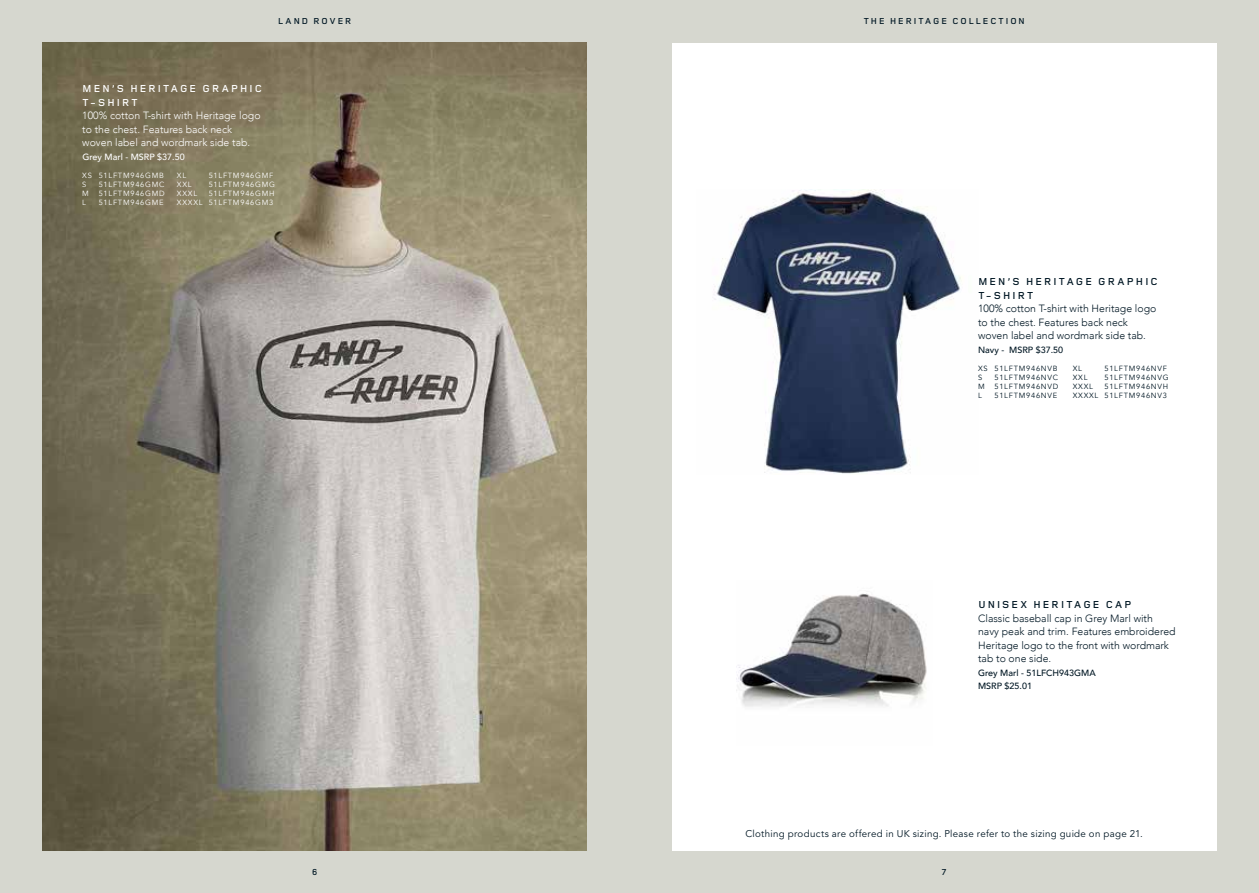
<style>
.page{position:relative;width:1259px;height:893px;background:#d6d7cf}
.page>*{position:absolute;margin:0;border:0;box-sizing:border-box;transform-origin:0 0}
.t1{font:300 10.5px/13.5px "Avenir";color:#001724}
.t2{font:300 10.5px/13.5px "Avenir";color:#fff}
.t3{font:600 10.5px/13.5px "Land Rover Wide";letter-spacing:.135em;color:#001724}
.t4{font:600 10.5px/13.5px "Land Rover Wide";letter-spacing:.135em;color:#fff}
.t5{font:9.75px "Avenir LT Std";letter-spacing:.03em;color:#001724}
.t6{font:500 9px/13.5px "Avenir";color:#001724}
.t7{font:600 9px "Land Rover Wide";letter-spacing:.14em;color:#001724}
.t8{font:500 9px "Avenir";color:#fff}
.t9{font:7.5px/9px "Avenir";letter-spacing:.1em;color:#fff}
.t10{font:7.5px/9px "Avenir";letter-spacing:.1em;color:#001724}
</style>
<div class="page">
<div style="left:672px;top:43px;width:544px;height:807px;background:#fff"></div>
<img style="left:43px;top:43px;width:544px;height:807px">
<img style="left:737px;top:593px;width:190px;height:114px">
<img style="left:714px;top:189px;width:248px;height:285px">
<p class="t7" style="left:278px;top:15px;width:75px">LAND ROVER</p>
<p class="t4" style="left:82px;top:82px;width:181px">MEN’S HERITAGE GRAPHIC<br>T-SHIRT</p>
<p class="t2" style="left:82px;top:109px;width:180px">100% cotton T-shirt with Heritage logo to the chest. Features back neck woven label and wordmark side tab.</p>
<p class="t8" style="left:82px;top:149px;width:104px">Grey Marl - MSRP $37.50</p>
<p class="t9" style="left:82px;top:171px;width:11px">XS<br>S<br>M<br>L</p>
<p class="t9" style="left:177px;top:171px;width:27px">XL<br>XXL<br>XXXL<br>XXXXL</p>
<p class="t9" style="left:99px;top:171px;width:68px;text-align:justify">51LFTM946GMB 51LFTM946GMC 51LFTM946GMD 51LFTM946GME</p>
<p class="t9" style="left:209px;top:171px;width:68px">51LFTM946GMF<br>51LFTM946GMG<br>51LFTM946GMH<br>51LFTM946GM3</p>
<p class="t7" style="left:863px;top:15px;width:163px">THE HERITAGE COLLECTION</p>
<p class="t3" style="left:978px;top:275px;width:181px">MEN’S HERITAGE GRAPHIC<br>T-SHIRT</p>
<p class="t1" style="left:978px;top:302px;width:180px">100% cotton T-shirt with Heritage logo to the chest. Features back neck woven label and wordmark side tab.</p>
<p class="t6" style="left:978px;top:343px;width:87px">Navy - MSRP $37.50</p>
<p class="t10" style="left:978px;top:364px;width:11px">XS<br>S<br>M<br>L</p>
<p class="t10" style="left:1072px;top:364px;width:27px">XL<br>XXL<br>XXXL<br>XXXXL</p>
<p class="t10" style="left:994px;top:364px;width:65px;text-align:justify">51LFTM946NVB 51LFTM946NVC 51LFTM946NVD 51LFTM946NVE</p>
<p class="t10" style="left:1104px;top:364px;width:66px">51LFTM946NVF<br>51LFTM946NVG<br>51LFTM946NVH<br>51LFTM946NV3</p>
<p class="t3" style="left:978px;top:597px;width:155px">UNISEX HERITAGE CAP</p>
<p class="t1" style="left:978px;top:611px;width:199px">Classic baseball cap in Grey Marl with navy peak and trim. Features embroidered Heritage logo to the front with wordmark tab to one side.</p>
<p class="t6" style="left:978px;top:665px;width:119px">Grey Marl - 51LFCH943GMA<br>MSRP $25.01</p>
<p class="t5" style="left:745px;top:828px;width:399px">Clothing products are offered in UK sizing. Please refer to the sizing guide on page 21.</p>
<p class="t7" style="left:312px;top:866px;width:7px">6</p>
<p class="t7" style="left:941px;top:866px;width:7px">7</p>
</div>
